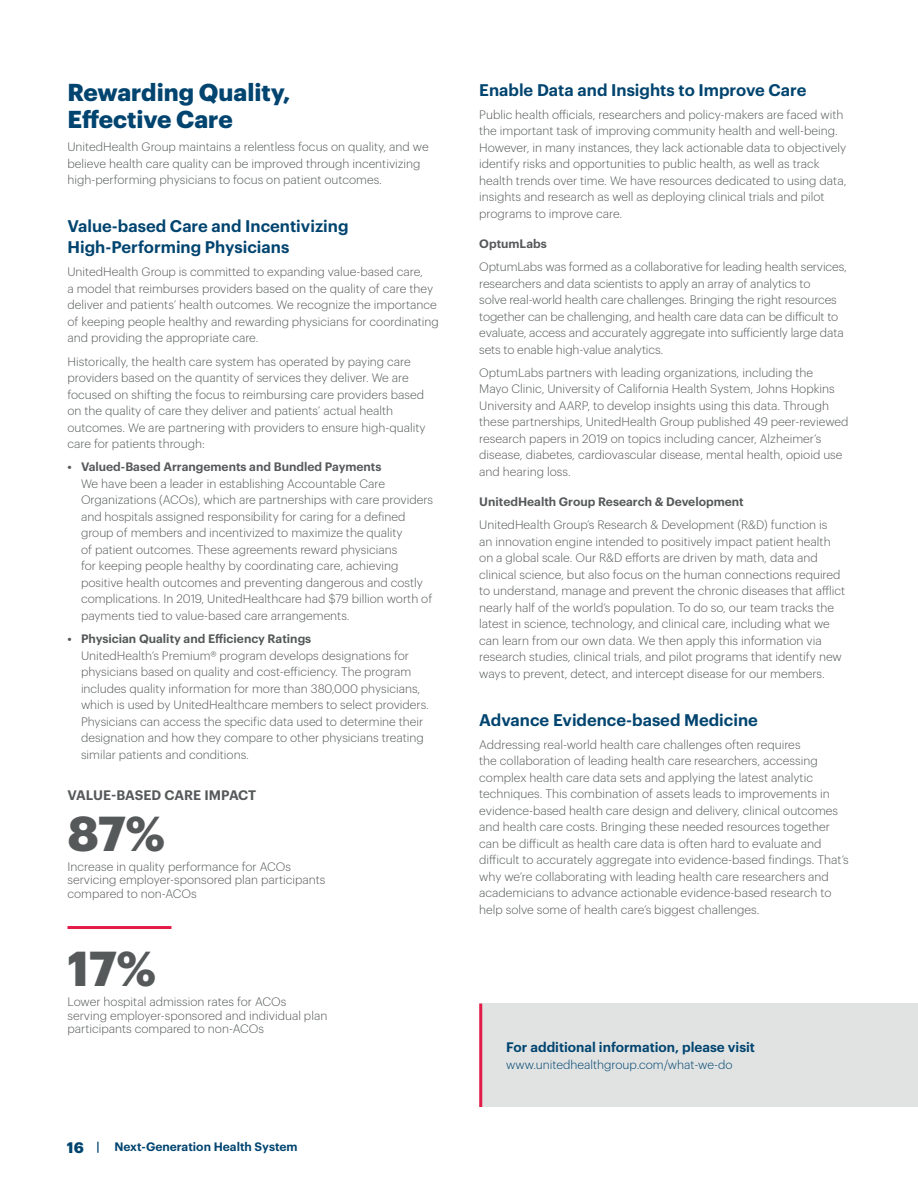
<style>
.page{position:relative;width:918px;height:1188px;background:#fff}
.page>*{position:absolute;margin:0;border:0;box-sizing:border-box;transform-origin:0 0}
.t1{font:700 48px "Graphik";color:#56595a}
.t2{font:700 24px/27px "Graphik";color:#00446f}
.t3{font:600 16.5px/21px "Graphik";color:#00446f}
.t4{font:600 13.5px "Graphik";color:#00446f}
.t5{font:600 13.5px "Graphik";color:#56595a}
.t6{font:300 12px/16.5px "Graphik";color:#56595a}
.t7{font:600 12px "Graphik";color:#56595a}
.t8{font:300 12px "Graphik";color:#00446f}
.t9{font:600 12px "Graphik";color:#00446f}
.s1{font-weight:600}
.s2{font-weight:700;font-size:15px}
</style>
<div class="page">
<div style="left:479px;top:1004px;width:439px;height:103px;background:#e1e3e3"></div>
<hr style="left:479px;top:1004px;width:3px;height:103px;background:#e31b49">
<hr style="left:68px;top:926px;width:103px;height:3px;background:#e31b49">
<p class="t2" style="left:68px;top:76px;width:225px">Rewarding Quality,<br>Effective Care</p>
<p class="t6" style="left:68px;top:138px;width:363px">UnitedHealth Group maintains a relentless focus on quality, and we believe health care quality can be improved through incentivizing high-performing physicians to focus on patient outcomes.</p>
<p class="t3" style="left:68px;top:214px;width:283px">Value-based Care and Incentivizing<br>High-Performing Physicians</p>
<p class="t6" style="left:68px;top:263px;width:373px">UnitedHealth Group is committed to expanding value-based care,<br>a model that reimburses providers based on the quality of care they deliver and patients’ health outcomes. We recognize the importance of keeping people healthy and rewarding physicians for coordinating and providing the appropriate care.</p>
<p class="t6" style="left:68px;top:352px;width:360px">Historically, the health care system has operated by paying care providers based on the quantity of services they deliver. We are focused on shifting the focus to reimbursing care providers based on the quality of care they deliver and patients’ actual health outcomes. We are partnering with providers to ensure high-quality care for patients through:</p>
<p class="t6" style="left:81px;top:458px;width:354px;text-indent:-14px"><span class="s1">• Valued-Based Arrangements and Bundled Payments<br></span>We have been a leader in establishing Accountable Care Organizations (ACOs), which are partnerships with care providers and hospitals assigned responsibility for caring for a defined group of members and incentivized to maximize the quality<br>of patient outcomes. These agreements reward physicians<br>for keeping people healthy by coordinating care, achieving positive health outcomes and preventing dangerous and costly complications. In 2019, UnitedHealthcare had $79 billion worth of payments tied to value-based care arrangements.</p>
<p class="t6" style="left:81px;top:630px;width:350px;text-indent:-14px"><span class="s1">• Physician Quality and Efficiency Ratings<br></span>UnitedHealth’s Premium® program develops designations for physicians based on quality and cost-efficiency. The program includes quality information for more than 380,000 physicians, which is used by UnitedHealthcare members to select providers.<br>Physicians can access the specific data used to determine their designation and how they compare to other physicians treating similar patients and conditions.</p>
<p class="t5" style="left:68px;top:784px;width:190px">VALUE-BASED CARE IMPACT</p>
<p class="t1" style="left:68px;top:796px;width:99px">87%</p>
<p class="t6" style="left:68px;top:859px;width:259px;line-height:13.5px">Increase in quality performance for ACOs servicing employer-sponsored plan participants compared to non-ACOs</p>
<p class="t1" style="left:68px;top:931px;width:90px">17%</p>
<p class="t6" style="left:68px;top:994px;width:261px;line-height:13.5px">Lower hospital admission rates for ACOs serving employer-sponsored and individual plan participants compared to non-ACOs</p>
<p class="t9" style="left:67px;top:1138px;width:232px"><span class="s2">16</span> | Next-Generation Health System</p>
<p class="t3" style="left:479px;top:78px;width:329px">Enable Data and Insights to Improve Care</p>
<p class="t6" style="left:479px;top:105px;width:369px">Public health officials, researchers and policy-makers are faced with the important task of improving community health and well-being.<br>However, in many instances, they lack actionable data to objectively identify risks and opportunities to public health, as well as track health trends over time. We have resources dedicated to using data, insights and research as well as deploying clinical trials and pilot programs to improve care.</p>
<p class="t7" style="left:479px;top:234px;width:69px">OptumLabs</p>
<p class="t6" style="left:479px;top:258px;width:369px">OptumLabs was formed as a collaborative for leading health services, researchers and data scientists to apply an array of analytics to<br>solve real-world health care challenges. Bringing the right resources together can be challenging, and health care data can be difficult to evaluate, access and accurately aggregate into sufficiently large data sets to enable high-value analytics.</p>
<p class="t6" style="left:479px;top:363px;width:371px">OptumLabs partners with leading organizations, including the<br>Mayo Clinic, University of California Health System, Johns Hopkins University and AARP, to develop insights using this data. Through these partnerships, UnitedHealth Group published 49 peer-reviewed research papers in 2019 on topics including cancer, Alzheimer’s disease, diabetes, cardiovascular disease, mental health, opioid use and hearing loss.</p>
<p class="t7" style="left:479px;top:492px;width:266px">UnitedHealth Group Research &amp; Development</p>
<p class="t6" style="left:479px;top:516px;width:368px">UnitedHealth Group’s Research &amp; Development (R&amp;D) function is<br>an innovation engine intended to positively impact patient health on a global scale. Our R&amp;D efforts are driven by math, data and clinical science, but also focus on the human connections required to understand, manage and prevent the chronic diseases that afflict nearly half of the world’s population. To do so, our team tracks the latest in science, technology, and clinical care, including what we can learn from our own data. We then apply this information via research studies, clinical trials, and pilot programs that identify new ways to prevent, detect, and intercept disease for our members.</p>
<p class="t3" style="left:479px;top:708px;width:280px">Advance Evidence-based Medicine</p>
<p class="t6" style="left:479px;top:735px;width:371px">Addressing real-world health care challenges often requires<br>the collaboration of leading health care researchers, accessing complex health care data sets and applying the latest analytic techniques. This combination of assets leads to improvements in evidence-based health care design and delivery, clinical outcomes and health care costs. Bringing these needed resources together can be difficult as health care data is often hard to evaluate and difficult to accurately aggregate into evidence-based findings. That’s why we’re collaborating with leading health care researchers and academicians to advance actionable evidence-based research to help solve some of health care’s biggest challenges.</p>
<p class="t4" style="left:506px;top:1036px;width:250px">For additional information, please visit</p>
<p class="t8" style="left:506px;top:1055px;width:228px">www.unitedhealthgroup.com/what-we-do</p>
</div>
